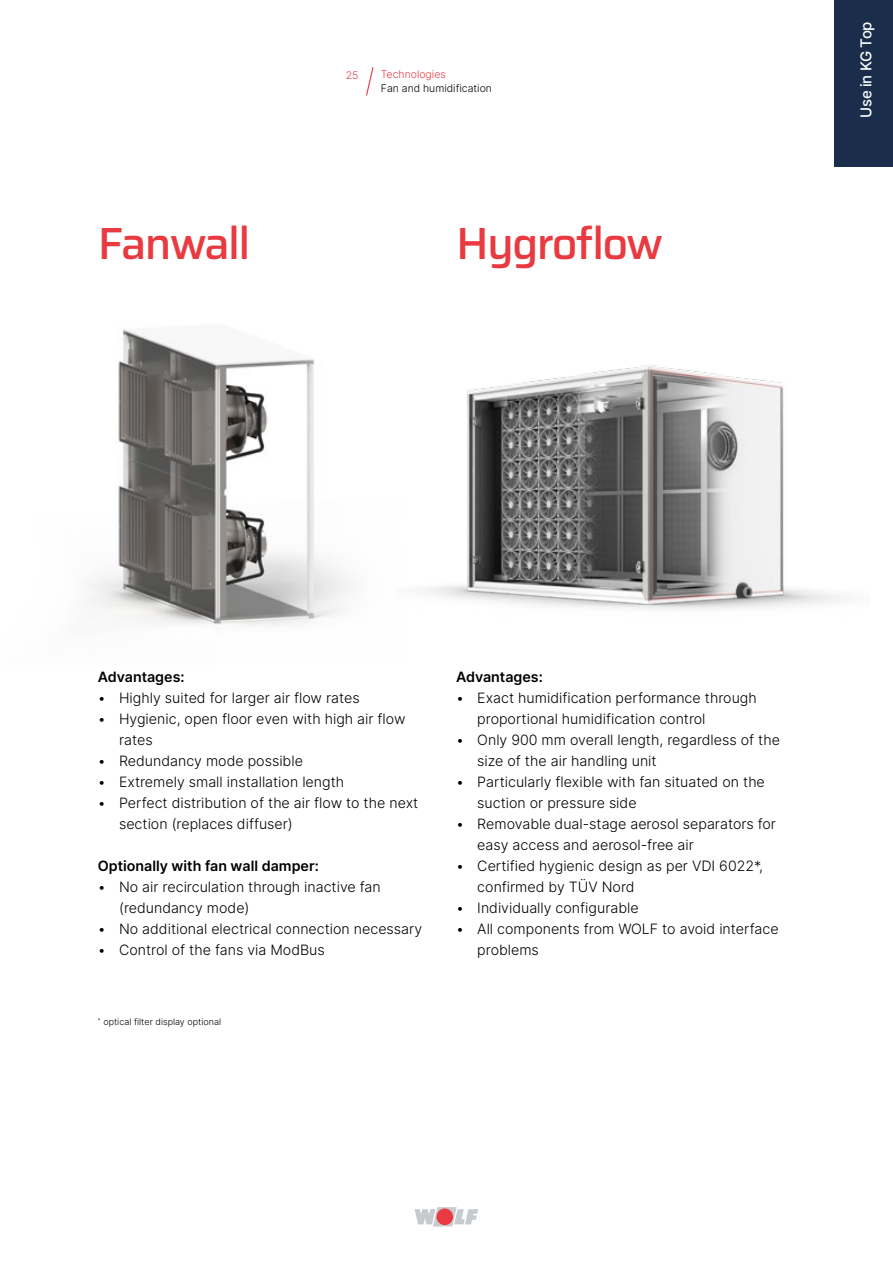
<style>
.page{position:relative;width:893px;height:1263px;background:#fff}
.page>*{position:absolute;margin:0;border:0;box-sizing:border-box;transform-origin:0 0}
.t1{font:500 45px "Saira";letter-spacing:-.04em;color:#e83a40}
.t2{font:500 15px "Inter";letter-spacing:-.02em;color:#fff}
.t3{font:300 14.25px/21px "Inter";color:#000}
.t4{font:600 14.25px "Inter";color:#000}
.t5{font:300 10.5px "Inter";color:#000}
.t6{font:300 10.5px "Inter";color:#e83a40}
.t7{font:300 9px "Inter";color:#000}
</style>
<div class="page">
<svg style="left:415px;top:1207px;width:63px;height:19px"></svg>
<div style="left:436px;top:1208px;width:17px;height:17px;background:#e83a40;border-radius:50%"></div>
<svg style="left:366px;top:67px;width:8px;height:29px"></svg>
<div style="left:835px;top:0;width:58px;height:167px;background:#1a2e4b"></div>
<img style="left:423px;top:364px;width:419px;height:246px">
<img style="left:88px;top:329px;width:263px;height:296px">
<h1 class="t1" style="left:98px;top:207px;width:154px">Fanwall</h1>
<p class="t6" style="left:346px;top:68px;width:14px">25</p>
<p class="t6" style="left:381px;top:67px;width:67px">Technologies</p>
<p class="t5" style="left:381px;top:80px;width:113px">Fan and humidification</p>
<h1 class="t1" style="left:456px;top:207px;width:209px">Hygroflow</h1>
<p class="t2" style="left:855px;top:118px;width:98px;rotate:-90deg">Use in KG Top</p>
<p class="t4" style="left:98px;top:666px;width:88px">Advantages:</p>
<p class="t3" style="left:98px;top:687px;width:263px">• Highly suited for larger air flow rates</p>
<p class="t3" style="left:119px;top:708px;width:288px;text-indent:-21px">• Hygienic, open floor even with high air flow rates</p>
<p class="t3" style="left:98px;top:750px;width:207px">• Redundancy mode possible</p>
<p class="t3" style="left:98px;top:771px;width:248px">• Extremely small installation length</p>
<p class="t3" style="left:119px;top:792px;width:301px;text-indent:-21px">• Perfect distribution of the air flow to the next section (replaces diffuser)</p>
<p class="t4" style="left:98px;top:855px;width:222px">Optionally with fan wall damper:</p>
<p class="t3" style="left:119px;top:876px;width:263px;text-indent:-21px">• No air recirculation through inactive fan (redundancy mode)</p>
<p class="t3" style="left:98px;top:918px;width:326px">• No additional electrical connection necessary</p>
<p class="t3" style="left:98px;top:939px;width:229px">• Control of the fans via ModBus</p>
<p class="t7" style="left:98px;top:1015px;width:125px"><sup>*</sup> optical filter display optional</p>
<p class="t4" style="left:456px;top:666px;width:88px">Advantages:</p>
<p class="t3" style="left:477px;top:687px;width:281px;text-indent:-21px">• Exact humidification performance through proportional humidification control</p>
<p class="t3" style="left:477px;top:729px;width:304px;text-indent:-21px">• Only 900 mm overall length, regardless of the size of the air handling unit</p>
<p class="t3" style="left:477px;top:771px;width:289px;text-indent:-21px">• Particularly flexible with fan situated on the suction or pressure side</p>
<p class="t3" style="left:477px;top:813px;width:300px;text-indent:-21px">• Removable dual-stage aerosol separators for easy access and aerosol-free air</p>
<p class="t3" style="left:477px;top:855px;width:287px;text-indent:-21px">• Certified hygienic design as per VDI 6022*, confirmed by TÜV Nord</p>
<p class="t3" style="left:456px;top:897px;width:184px">• Individually configurable</p>
<p class="t3" style="left:477px;top:918px;width:303px;text-indent:-21px">• All components from WOLF to avoid interface problems</p>
</div>
